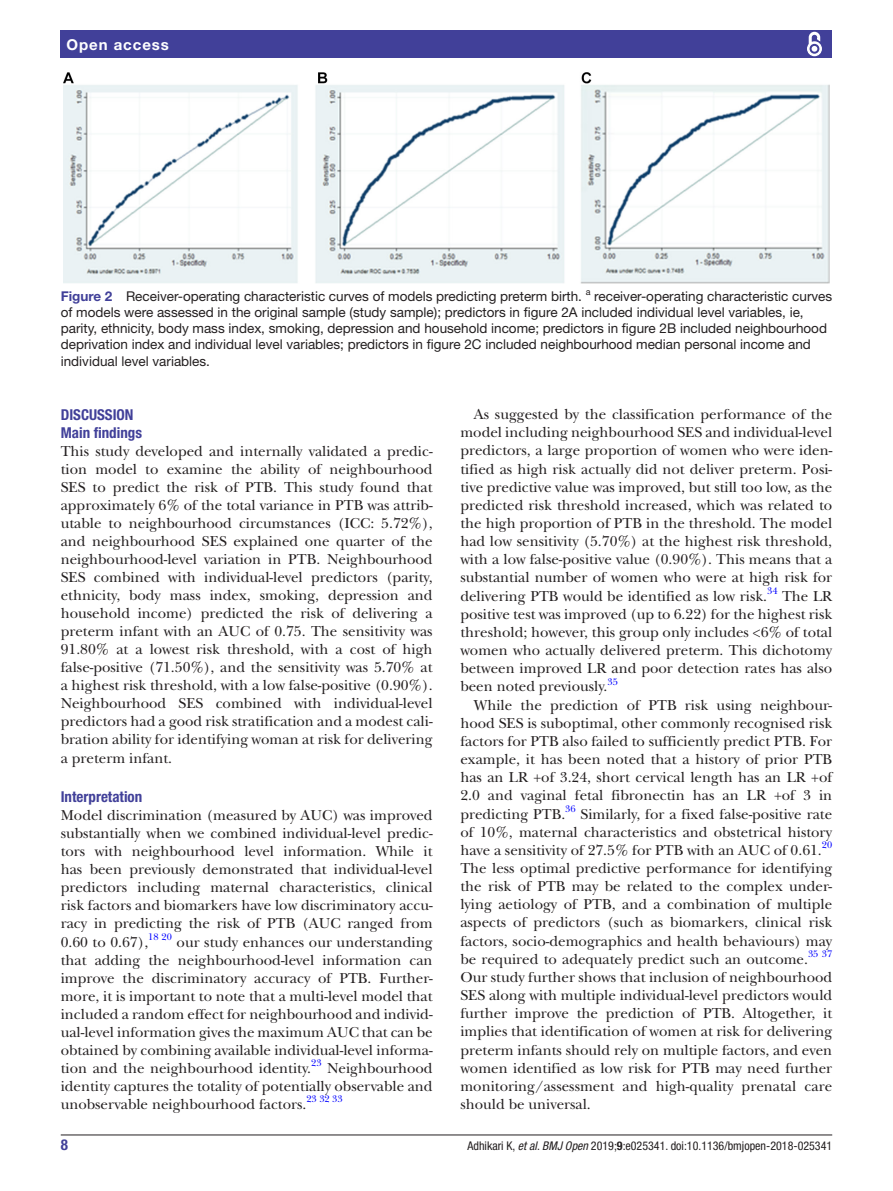
<style>
.page{position:relative;width:893px;height:1191px;background:#fff}
.page>*{position:absolute;margin:0;border:0;box-sizing:border-box;transform-origin:0 0}
.t1{font:15px/18.1px "New Baskerville";color:#231f20;text-align:justify}
.t2{font:700 condensed 15px/18px "Helvetica Neue LT Std";color:#414099}
.t3{font:700 15px "Helvetica Neue LT Std";letter-spacing:.065em;color:#fff}
.t4{font:13.5px/16.2px "Helvetica Neue LT Std";color:#231f20}
.t5{font:condensed 12px "Helvetica Neue LT Std";color:#231f20}
.t6{font:9.9px "New Baskerville";color:#00f}
.s1{font-weight:700;color:#414099}
.s2{font-style:italic}
.s3{font-weight:700}
</style>
<div class="page">
<hr style="left:61px;top:1134px;width:771px;height:1px;background:#231f20">
<div style="left:61px;top:31px;width:771px;height:27px;background:#414099"></div>
<svg style="left:807px;top:31px;width:15px;height:26px"></svg>
<img style="left:64px;top:73px;width:765px;height:210px">
<p class="t3" style="left:66px;top:35px;width:104px">Open access</p>
<p class="t4" style="left:61px;top:288px;width:773px"><span class="s1">Figure 2</span> Receiver-operating characteristic curves of models predicting preterm birth. <sup>a</sup> receiver-operating characteristic curves of models were assessed in the original sample (study sample); predictors in figure 2A included individual level variables, ie, parity, ethnicity, body mass index, smoking, depression and household income; predictors in figure 2B included neighbourhood deprivation index and individual level variables; predictors in figure 2C included neighbourhood median personal income and individual level variables.</p>
<p class="t2" style="left:61px;top:405px;width:83px">Discussion<br>Main findings</p>
<p class="t1" style="left:61px;top:442px;width:373px">This study developed and internally validated a predic&shy;tion model to examine the ability of neighbourhood SES to predict the risk of PTB. This study found that approximately 6% of the total variance in PTB was attrib&shy;utable to neighbourhood circumstances (ICC: 5.72%), and neighbourhood SES explained one quarter of the neighbourhood-level variation in PTB. Neighbourhood SES combined with individual-level predictors (parity, ethnicity, body mass index, smoking, depression and household income) predicted the risk of delivering a preterm infant with an AUC of 0.75. The sensitivity was 91.80% at a lowest risk threshold, with a cost of high false-positive (71.50%), and the sensitivity was 5.70% at a highest risk threshold, with a low false-positive (0.90%).<br>Neighbourhood SES combined with individual-level predictors had a good risk stratification and a modest cali&shy;bration ability for identifying woman at risk for delivering a preterm infant.</p>
<p class="t2" style="left:61px;top:787px;width:83px">Interpretation</p>
<p class="t1" style="left:61px;top:806px;width:373px">Model discrimination (measured by AUC) was improved substantially when we combined individual-level predic&shy;tors with neighbourhood level information. While it has been previously demonstrated that individual-level predictors including maternal characteristics, clinical risk factors and biomarkers have low discriminatory accu&shy;racy in predicting the risk of PTB (AUC ranged from 0.60 to 0.67),<sup>18</sup> <sup>20</sup> our study enhances our understanding that adding the neighbourhood-level information can improve the discriminatory accuracy of PTB. Further&shy;more, it is important to note that a multi-level model that included a random effect for neighbourhood and individ&shy;ual-level information gives the maximum AUC that can be obtained by combining available individual-level informa&shy;tion and the neighbourhood identity.<sup>23</sup> Neighbourhood identity captures the totality of potentially observable and unobservable neighbourhood factors.</p>
<p class="t6" style="left:306px;top:1093px;width:38px">23 32 33</p>
<p class="t1" style="left:460px;top:405px;width:373px;text-indent:14px">As suggested by the classification performance of the model including neighbourhood SES and individual-level predictors, a large proportion of women who were iden&shy;tified as high risk actually did not deliver preterm. Posi&shy;tive predictive value was improved, but still too low, as the predicted risk threshold increased, which was related to the high proportion of PTB in the threshold. The model had low sensitivity (5.70%) at the highest risk threshold, with a low false-positive value (0.90%). This means that a substantial number of women who were at high risk for delivering PTB would be identified as low risk.</p>
<p class="t6" style="left:767px;top:585px;width:12px">34</p>
<p class="t1" style="left:460px;top:587px;width:373px;text-indent:322px">The LR positive test was improved (up to 6.22) for the highest risk threshold; however, this group only includes &lt;6% of total women who actually delivered preterm. This dichotomy between improved LR and poor detection rates has also been noted previously.</p>
<p class="t6" style="left:607px;top:675px;width:12px">35</p>
<p class="t1" style="left:460px;top:695px;width:373px;text-indent:14px">While the prediction of PTB risk using neighbour&shy;hood SES is suboptimal, other commonly recognised risk factors for PTB also failed to sufficiently predict PTB. For example, it has been noted that a history of prior PTB has an LR +of 3.24, short cervical length has an LR +of 2.0 and vaginal fetal fibronectin has an LR +of 3 in predicting PTB.</p>
<p class="t6" style="left:565px;top:802px;width:12px">36</p>
<p class="t1" style="left:460px;top:804px;width:373px;text-indent:120px">Similarly, for a fixed false-positive rate of 10%, maternal characteristics and obstetrical history have a sensitivity of 27.5% for PTB with an AUC of 0.61.</p>
<p class="t6" style="left:822px;top:839px;width:12px">20</p>
<p class="t1" style="left:460px;top:859px;width:373px">The less optimal predictive performance for identifying the risk of PTB may be related to the complex under&shy;lying aetiology of PTB, and a combination of multiple aspects of predictors (such as biomarkers, clinical risk factors, socio-demographics and health behaviours) may be required to adequately predict such an outcome.</p>
<p class="t6" style="left:808px;top:948px;width:26px">35 37</p>
<p class="t1" style="left:460px;top:968px;width:373px">Our study further shows that inclusion of neighbourhood SES along with multiple individual-level predictors would further improve the prediction of PTB. Altogether, it implies that identification of women at risk for delivering preterm infants should rely on multiple factors, and even women identified as low risk for PTB may need further monitoring/assessment and high-quality prenatal care should be universal.</p>
<p class="t2" style="left:61px;top:1135px;width:9px">8</p>
<p class="t5" style="left:467px;top:1138px;width:366px">Adhikari K, <span class="s2">et al</span>. <span class="s2">BMJ Open</span> 2019;<span class="s3">9</span>:e025341. doi:10.1136/bmjopen-2018-025341</p>
</div>
